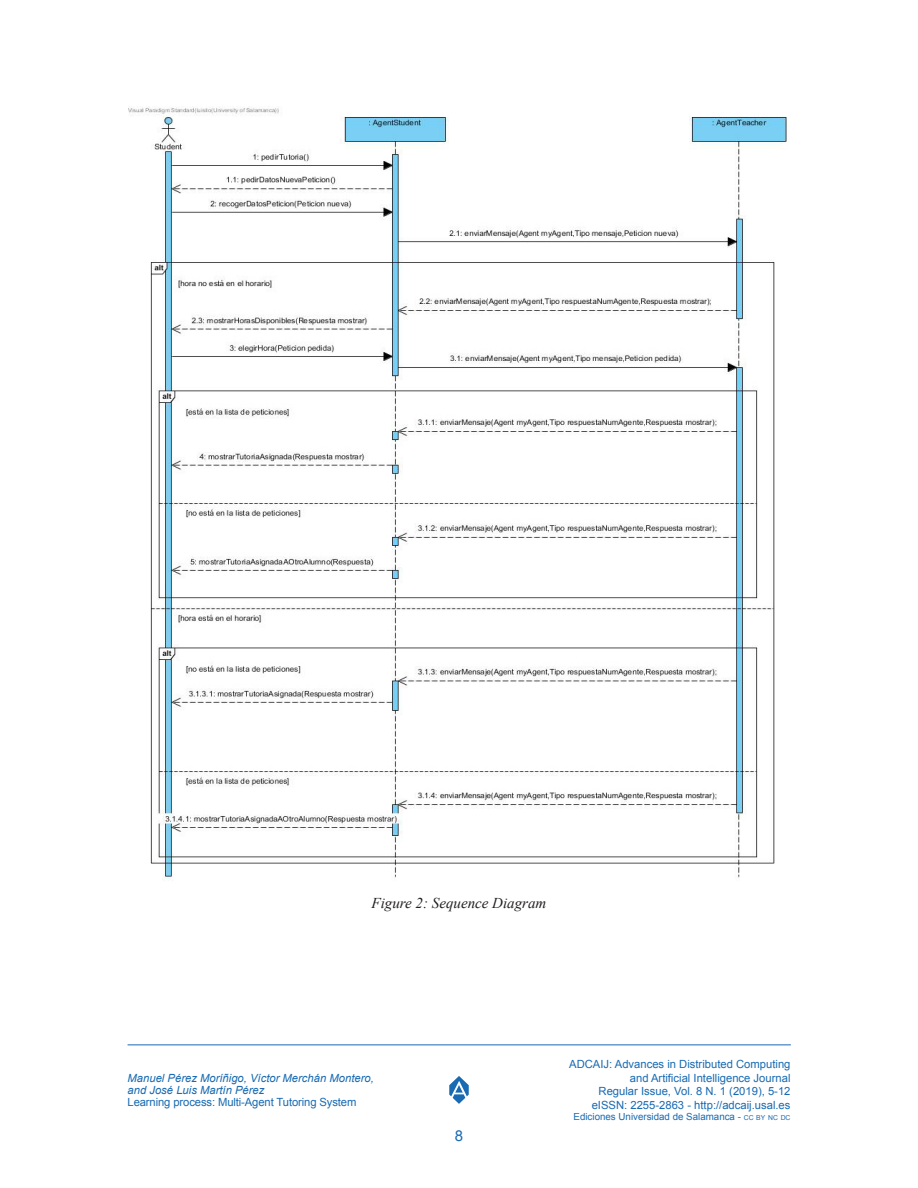
<style>
.page{position:relative;width:918px;height:1188px;background:#fff}
.page>*{position:absolute;margin:0;border:0;box-sizing:border-box;transform-origin:0 0}
._6PieFigura{font:italic 15px "Times New Roman";color:#231f20}
.t1{font:15px "Arial";color:#186ab2}
.t2{font:11.25px/13.5px "Arial";color:#186ab2;text-align:right}
.t3{font:italic 11.25px/12px "Arial";color:#186ab2}
.t4{font:9.75px "Arial";color:#186ab2}
.s1{font-size:6.9px}
</style>
<div class="page">
<svg style="left:449px;top:1076px;width:20px;height:28px"></svg>
<hr style="left:128px;top:1044px;width:663px;height:1px;background:#186ab2">
<img style="left:129px;top:106px;width:660px;height:775px">
<p class="_6PieFigura" style="left:372px;top:892px;width:176px">Figure 2: Sequence Diagram</p>
<p class="t3" style="left:128px;top:1072px;width:248px">Manuel Pérez Moríñigo, Víctor Merchán Montero, and José Luis Martín Pérez</p>
<p class="t2" style="left:128px;top:1095px;width:230px">Learning process: Multi-Agent Tutoring System</p>
<h1 class="t1" style="left:455px;top:1126px;width:10px">8</h1>
<p class="t2" style="left:569px;top:1058px;width:223px">ADCAIJ: Advances in Distributed Computing and Artificial Intelligence Journal<br>Regular Issue, Vol. 8 N. 1 (2019), 5-12 eISSN: 2255-2863 - http://adcaij.usal.es</p>
<p class="t4" style="left:574px;top:1111px;width:218px">Ediciones Universidad de Salamanca - <span class="s1">CC BY NC DC</span></p>
</div>
